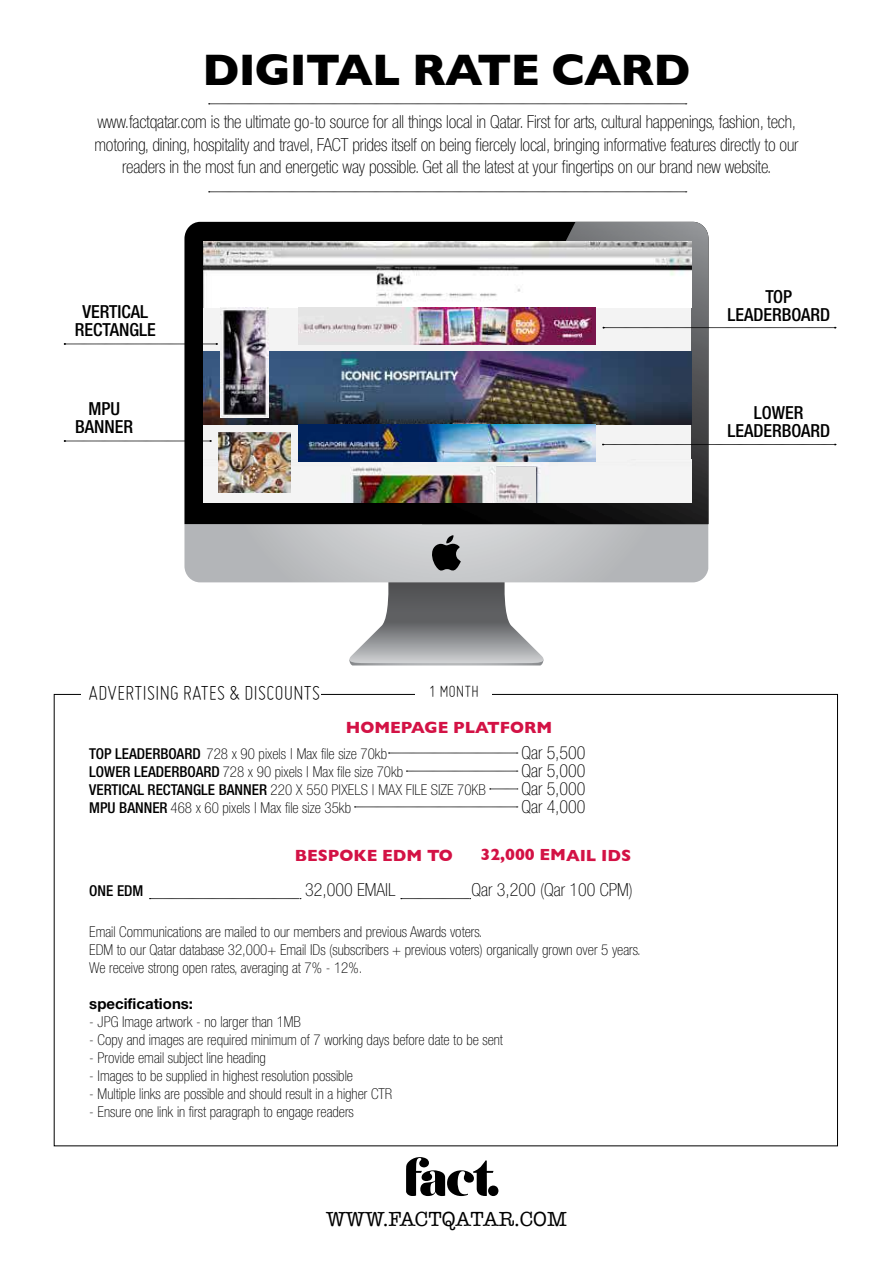
<style>
.page{position:relative;width:893px;height:1263px;background:#fff}
.page>*{position:absolute;margin:0;border:0;box-sizing:border-box;transform-origin:0 0}
.t1{font:700 45px "Gill Sans";letter-spacing:-.02em;color:#000}
.t2{font:300 22.5px "Miso";letter-spacing:-.01em;color:#000}
.t3{font:21px "American Typewriter";color:#000}
.t4{font:100 condensed 18px/22.5px "Helvetica Neue LT Std";letter-spacing:-.01em;color:#000;text-align:center}
.t5{font:500 condensed 18px/18px "Helvetica Neue LT Std";color:#000;text-align:center}
.t6{font:300 18px "Miso";letter-spacing:-.01em;color:#000}
.t7{font:700 16.5px "Gill Sans";color:#d31245}
.t8{font:100 condensed 15px/18px "Helvetica Neue LT Std";color:#000}
.t9{font:700 15px "Helvetica Neue LT Std";color:#000}
.t10{font:500 condensed 15px "Helvetica Neue LT Std";color:#000}
.s1{font-weight:500}
</style>
<div class="page">
<svg style="left:209px;top:104px;width:478px;height:1px"></svg>
<svg style="left:209px;top:192px;width:478px;height:1px"></svg>
<svg style="left:345px;top:582px;width:203px;height:83px"></svg>
<svg style="left:184px;top:524px;width:524px;height:58px;background:#bec0c2"></svg>
<svg style="left:432px;top:535px;width:29px;height:35px"></svg>
<div style="left:184px;top:222px;width:238px;height:302px;background:#000"></div>
<img style="left:422px;top:222px;width:286px;height:302px">
<div style="left:204px;top:241px;width:487px;height:262px;background:#f3f3f3"></div>
<img style="left:204px;top:241px;width:487px;height:66px">
<img style="left:204px;top:352px;width:487px;height:73px">
<img style="left:290px;top:459px;width:306px;height:43px">
<img style="left:497px;top:468px;width:39px;height:35px">
<svg style="left:603px;top:327px;width:233px;height:2px"></svg>
<svg style="left:64px;top:440px;width:147px;height:2px"></svg>
<svg style="left:64px;top:343px;width:154px;height:2px"></svg>
<svg style="left:602px;top:444px;width:234px;height:1px"></svg>
<svg style="left:406px;top:1157px;width:92px;height:39px"></svg>
<img style="left:298px;top:424px;width:298px;height:37px">
<svg style="left:388px;top:753px;width:130px;height:1px"></svg>
<svg style="left:149px;top:898px;width:152px;height:1px"></svg>
<svg style="left:401px;top:898px;width:70px;height:1px"></svg>
<svg style="left:406px;top:771px;width:112px;height:1px"></svg>
<svg style="left:354px;top:807px;width:164px;height:1px"></svg>
<svg style="left:490px;top:789px;width:28px;height:1px"></svg>
<img style="left:218px;top:433px;width:72px;height:60px">
<img style="left:221px;top:308px;width:47px;height:109px">
<img style="left:298px;top:308px;width:298px;height:36px">
<h1 class="t1" style="left:203px;top:34px;width:489px">DIGITAL RATE CARD</h1>
<p class="t4" style="left:94px;top:111px;width:706px">www.factqatar.com is the ultimate go t o- source for all things local in Qatar. First for arts, cultural happenings, fashion, tech, motoring, dining, hospitality and travel, FACT prides itself on being fiercely local, bringing informative features directly to our readers in the most fun and energetic way possible. Get all the latest at your fingertips on our brand new website.</p>
<p class="t5" style="left:75px;top:303px;width:83px">VERTICAL<br>RECTANGLE</p>
<p class="t5" style="left:75px;top:400px;width:59px">MPU<br>BANNER</p>
<p class="t5" style="left:727px;top:287px;width:104px">TOP<br>LEADERBOARD</p>
<p class="t5" style="left:727px;top:403px;width:104px">LOWER<br>LEADERBOARD</p>
<h2 class="t2" style="left:89px;top:680px;width:233px">ADVERTISING RATES &amp; DISCOUNTS</h2>
<p class="t6" style="left:429px;top:681px;width:52px">1 MONTH</p>
<p class="t7" style="left:346px;top:714px;width:208px">HOMEPAGE PLATFORM</p>
<p class="t4" style="left:521px;top:741px;width:66px">Qar 5,500</p>
<p class="t8" style="left:89px;top:745px;width:299px"><span class="s1">TOP LEADERBOARD</span> 728 x 90 pixels | Max file size 70kb</p>
<p class="t8" style="left:89px;top:763px;width:316px"><span class="s1">LOWER LEADERBOARD</span> 728 x 90 pixels | Max file size 70kb</p>
<p class="t4" style="left:521px;top:759px;width:66px">Qar 5,000</p>
<p class="t8" style="left:89px;top:781px;width:398px"><span class="s1">VERTICAL RECTANGLE BANNER</span> 220 X 550 PIXELS | MAX FILE SIZE 70KB</p>
<p class="t4" style="left:521px;top:777px;width:66px">Qar 5,000</p>
<p class="t8" style="left:89px;top:799px;width:263px"><span class="s1">MPU BANNER</span> 468 x 60 pixels | Max file size 35kb</p>
<p class="t4" style="left:521px;top:795px;width:66px">Qar 4,000</p>
<p class="t10" style="left:89px;top:881px;width:56px">ONE EDM</p>
<p class="t7" style="left:295px;top:842px;width:160px">BESPOKE EDM TO</p>
<p class="t4" style="left:305px;top:878px;width:92px">32,000 EMAIL</p>
<p class="t7" style="left:481px;top:841px;width:152px;rotate:1deg">32,000 EMAIL IDS</p>
<p class="t4" style="left:472px;top:878px;width:163px">Qar 3,200 (Qar 100 CPM(</p>
<p class="t8" style="left:89px;top:922px;width:553px">Email Communications are mailed to our members and previous Awards voters.<br>EDM to our Qatar database 32,000+ Email IDs (subscribers + previous voters) organically grown over 5 years.<br>We receive strong open rates, averaging at 7% - 12%.</p>
<p class="t9" style="left:89px;top:994px;width:105px">specifications:</p>
<p class="t8" style="left:89px;top:1012px;width:213px">- JPG Image artwork - no larger than 1MB</p>
<p class="t8" style="left:89px;top:1030px;width:415px">- Copy and images are required minimum of 7 working days before date to be sent</p>
<p class="t8" style="left:89px;top:1048px;width:178px">- Provide email subject line heading</p>
<p class="t8" style="left:89px;top:1066px;width:265px">- Images to be supplied in highest resolution possible</p>
<p class="t8" style="left:89px;top:1084px;width:305px">- Multiple links are possible and should result ain higher CTR</p>
<p class="t8" style="left:89px;top:1102px;width:266px">- Ensure one link in first paragraph to engage readers</p>
<h3 class="t3" style="left:326px;top:1203px;width:242px">WWW.FACTQATAR.COM</h3>
</div>
